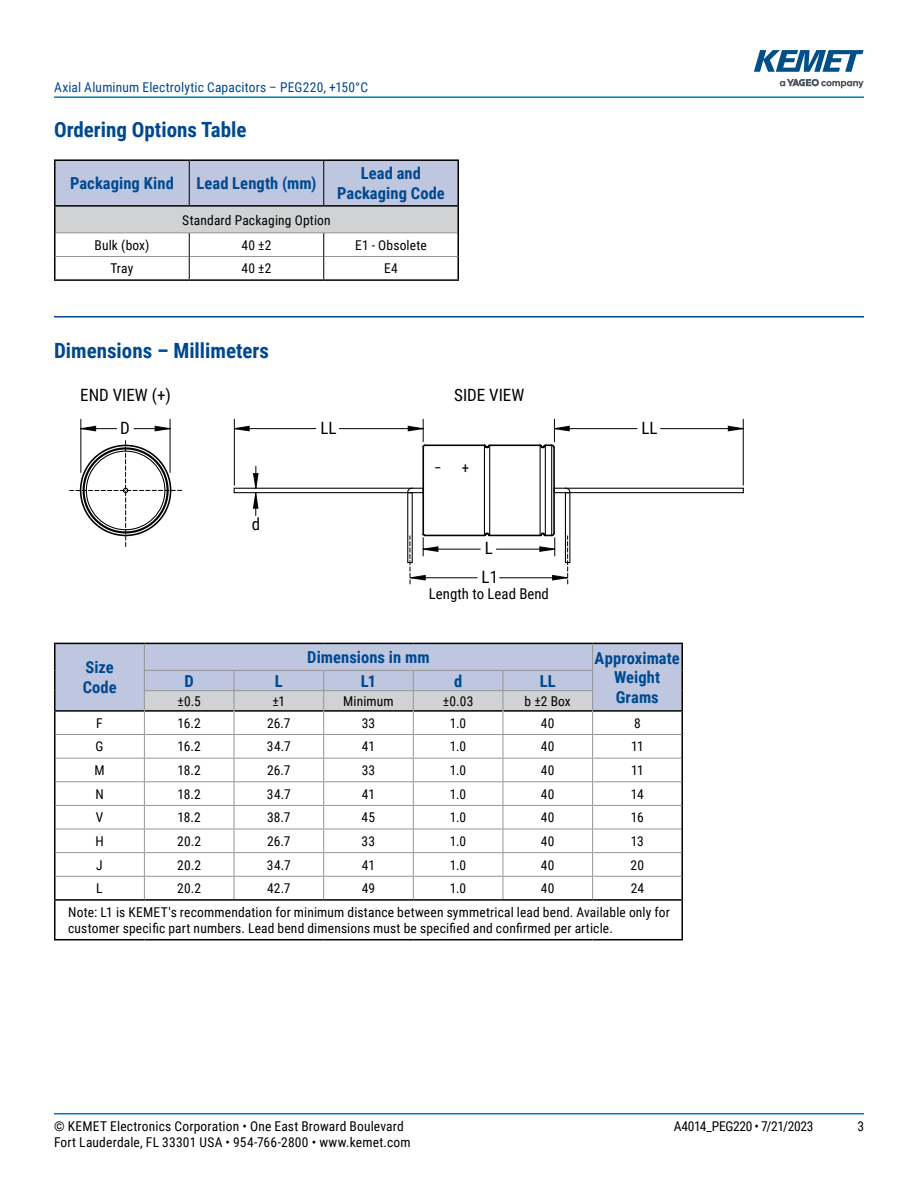
<style>
.page{position:relative;width:918px;height:1188px;background:#fff}
.page>*{position:absolute;margin:0;border:0;box-sizing:border-box;transform-origin:0 0}
.t1{font:700 21px "Roboto Condensed";color:#004990}
.t2{font:16.95px/28.7px "Roboto Condensed";color:#000}
.t3{font:700 16.5px/19.8px "Roboto Condensed";letter-spacing:.005em;color:#004990;text-align:center}
.t4{font:14.85px "Roboto Condensed";color:#000}
.t5{font:13.5px/16.2px "Roboto Condensed";letter-spacing:.015em;color:#000}
.t6{font:13.5px "Roboto Condensed";letter-spacing:.01em;color:#004990}
.t7{font:13.5px "Roboto Condensed";letter-spacing:-.02em;color:#000}
</style>
<div class="page">
<hr style="left:54px;top:1113px;width:810px;height:2px;background:#007cc2">
<hr style="left:54px;top:96px;width:810px;height:2px;background:#007cc2">
<svg style="left:780px;top:79px;width:84px;height:9px"></svg>
<svg style="left:754px;top:50px;width:110px;height:22px"></svg>
<hr style="left:54px;top:316px;width:810px;height:2px;background:#004990">
<hr style="left:54px;top:205px;width:135px;height:2px;background:#000">
<hr style="left:54px;top:159px;width:135px;height:2px;background:#000">
<hr style="left:54px;top:161px;width:2px;height:44px;background:#000">
<hr style="left:189px;top:159px;width:135px;height:2px;background:#000">
<hr style="left:324px;top:159px;width:135px;height:2px;background:#000">
<hr style="left:54px;top:207px;width:2px;height:26px;background:#000">
<hr style="left:54px;top:233px;width:2px;height:23px;background:#000">
<hr style="left:54px;top:256px;width:2px;height:23px;background:#000">
<svg style="left:55px;top:160px;width:404px;height:119px"></svg>
<hr style="left:54px;top:279px;width:135px;height:2px;background:#000">
<hr style="left:189px;top:279px;width:135px;height:2px;background:#000">
<hr style="left:324px;top:279px;width:135px;height:2px;background:#000">
<svg style="left:69px;top:439px;width:113px;height:108px"></svg>
<svg style="left:234px;top:419px;width:510px;height:165px"></svg>
<hr style="left:81px;top:419px;width:1px;height:53px;background:#000">
<hr style="left:170px;top:419px;width:1px;height:53px;background:#000">
<svg style="left:80px;top:426px;width:91px;height:6px"></svg>
<hr style="left:490px;top:444px;width:50px;height:2px;background:#000">
<hr style="left:490px;top:535px;width:50px;height:1px;background:#000">
<hr style="left:553px;top:448px;width:2px;height:85px;background:#000">
<svg style="left:54px;top:643px;width:629px;height:256px"></svg>
<hr style="left:54px;top:899px;width:90px;height:2px;background:#000">
<hr style="left:144px;top:899px;width:90px;height:2px;background:#000">
<hr style="left:234px;top:899px;width:90px;height:2px;background:#000">
<hr style="left:324px;top:899px;width:89px;height:2px;background:#000">
<hr style="left:413px;top:899px;width:90px;height:2px;background:#000">
<hr style="left:503px;top:899px;width:90px;height:2px;background:#000">
<hr style="left:593px;top:899px;width:90px;height:2px;background:#000">
<hr style="left:54px;top:901px;width:2px;height:38px;background:#000">
<hr style="left:681px;top:901px;width:2px;height:38px;background:#000">
<hr style="left:54px;top:939px;width:90px;height:1px;background:#000">
<hr style="left:144px;top:939px;width:90px;height:1px;background:#000">
<hr style="left:234px;top:939px;width:90px;height:1px;background:#000">
<hr style="left:324px;top:939px;width:89px;height:1px;background:#000">
<hr style="left:413px;top:939px;width:90px;height:1px;background:#000">
<hr style="left:503px;top:939px;width:90px;height:1px;background:#000">
<hr style="left:593px;top:939px;width:90px;height:1px;background:#000">
<p class="t6" style="left:54px;top:82px;width:316px">Axial Aluminum Electrolytic Capacitors – PEG220, +150°C</p>
<h1 class="t1" style="left:54px;top:115px;width:194px">Ordering Options Table</h1>
<p class="t3" style="left:70px;top:173px;width:105px">Packaging Kind</p>
<p class="t3" style="left:197px;top:173px;width:121px">Lead Length (mm)</p>
<p class="t3" style="left:337px;top:163px;width:109px">Lead and<br>Packaging Code</p>
<p class="t5" style="left:182px;top:213px;width:150px">Standard Packaging Option</p>
<p class="t5" style="left:95px;top:238px;width:56px">Bulk (box)</p>
<p class="t5" style="left:241px;top:238px;width:32px">40 ±2</p>
<p class="t5" style="left:355px;top:238px;width:73px">E1 - Obsolete</p>
<p class="t5" style="left:111px;top:261px;width:24px">Tray</p>
<p class="t5" style="left:241px;top:261px;width:32px">40 ±2</p>
<p class="t5" style="left:384px;top:261px;width:15px">E4</p>
<h1 class="t1" style="left:54px;top:336px;width:217px">Dimensions – Millimeters</h1>
<p class="t2" style="left:80px;top:382px;width:92px">END VIEW (+)</p>
<p class="t2" style="left:454px;top:382px;width:72px">SIDE VIEW</p>
<p class="t2" style="left:120px;top:415px;width:11px">D</p>
<p class="t2" style="left:320px;top:415px;width:18px">LL</p>
<p class="t2" style="left:642px;top:415px;width:18px">LL</p>
<p class="t4" style="left:434px;top:457px;width:9px">−</p>
<p class="t4" style="left:462px;top:461px;width:9px">+</p>
<p class="t3" style="left:83px;top:657px;width:36px;text-align:left">Size<br>Code</p>
<p class="t2" style="left:252px;top:510px;width:10px">d</p>
<p class="t2" style="left:482px;top:535px;width:18px">L<br>L1</p>
<p class="t4" style="left:429px;top:587px;width:122px">Length to Lead Bend</p>
<p class="t3" style="left:307px;top:647px;width:124px">Dimensions in mm</p>
<p class="t3" style="left:595px;top:647px;width:87px">Approximate<br>Weight<br>Grams</p>
<p class="t3" style="left:185px;top:672px;width:11px">D</p>
<p class="t3" style="left:275px;top:670px;width:9px">L</p>
<p class="t3" style="left:361px;top:670px;width:17px">L1</p>
<p class="t3" style="left:454px;top:670px;width:10px">d</p>
<p class="t3" style="left:540px;top:670px;width:17px">LL</p>
<p class="t5" style="left:177px;top:694px;width:25px">±0.5</p>
<p class="t5" style="left:273px;top:694px;width:14px">±1</p>
<p class="t5" style="left:343px;top:694px;width:52px">Minimum</p>
<p class="t5" style="left:443px;top:694px;width:32px">±0.03</p>
<p class="t5" style="left:525px;top:694px;width:48px">b ±2 Box</p>
<p class="t5" style="left:96px;top:716px;width:8px">F</p>
<p class="t5" style="left:178px;top:716px;width:25px">16.2</p>
<p class="t5" style="left:267px;top:716px;width:25px">26.7</p>
<p class="t5" style="left:362px;top:716px;width:15px">33</p>
<p class="t5" style="left:450px;top:716px;width:18px">1.0</p>
<p class="t5" style="left:541px;top:716px;width:15px">40</p>
<p class="t5" style="left:634px;top:716px;width:8px">8</p>
<p class="t5" style="left:96px;top:739px;width:9px">G</p>
<p class="t5" style="left:178px;top:739px;width:25px">16.2</p>
<p class="t5" style="left:267px;top:739px;width:25px">34.7</p>
<p class="t5" style="left:362px;top:739px;width:15px">41</p>
<p class="t5" style="left:450px;top:739px;width:18px">1.0</p>
<p class="t5" style="left:541px;top:739px;width:15px">40</p>
<p class="t5" style="left:631px;top:739px;width:14px">11</p>
<p class="t5" style="left:94px;top:763px;width:12px">M</p>
<p class="t5" style="left:178px;top:763px;width:25px">18.2</p>
<p class="t5" style="left:267px;top:763px;width:25px">26.7</p>
<p class="t5" style="left:362px;top:763px;width:15px">33</p>
<p class="t5" style="left:450px;top:763px;width:18px">1.0</p>
<p class="t5" style="left:541px;top:763px;width:15px">40</p>
<p class="t5" style="left:631px;top:763px;width:14px">11</p>
<p class="t5" style="left:95px;top:787px;width:10px">N</p>
<p class="t5" style="left:178px;top:787px;width:25px">18.2</p>
<p class="t5" style="left:267px;top:787px;width:25px">34.7</p>
<p class="t5" style="left:362px;top:787px;width:15px">41</p>
<p class="t5" style="left:450px;top:787px;width:18px">1.0</p>
<p class="t5" style="left:541px;top:787px;width:15px">40</p>
<p class="t5" style="left:631px;top:787px;width:14px">14</p>
<p class="t5" style="left:96px;top:810px;width:9px">V</p>
<p class="t5" style="left:178px;top:810px;width:25px">18.2</p>
<p class="t5" style="left:267px;top:810px;width:25px">38.7</p>
<p class="t5" style="left:362px;top:810px;width:15px">45</p>
<p class="t5" style="left:450px;top:810px;width:18px">1.0</p>
<p class="t5" style="left:541px;top:810px;width:15px">40</p>
<p class="t5" style="left:631px;top:810px;width:14px">16</p>
<p class="t5" style="left:95px;top:834px;width:10px">H</p>
<p class="t5" style="left:177px;top:834px;width:25px">20.2</p>
<p class="t5" style="left:267px;top:834px;width:25px">26.7</p>
<p class="t5" style="left:362px;top:834px;width:15px">33</p>
<p class="t5" style="left:450px;top:834px;width:18px">1.0</p>
<p class="t5" style="left:541px;top:834px;width:15px">40</p>
<p class="t5" style="left:631px;top:834px;width:14px">13</p>
<p class="t5" style="left:96px;top:858px;width:8px">J</p>
<p class="t5" style="left:177px;top:858px;width:25px">20.2</p>
<p class="t5" style="left:267px;top:858px;width:25px">34.7</p>
<p class="t5" style="left:362px;top:858px;width:15px">41</p>
<p class="t5" style="left:450px;top:858px;width:18px">1.0</p>
<p class="t5" style="left:541px;top:858px;width:15px">40</p>
<p class="t5" style="left:631px;top:858px;width:15px">20</p>
<p class="t5" style="left:96px;top:881px;width:8px">L</p>
<p class="t5" style="left:177px;top:881px;width:25px">20.2</p>
<p class="t5" style="left:267px;top:881px;width:25px">42.7</p>
<p class="t5" style="left:362px;top:881px;width:15px">49</p>
<p class="t5" style="left:450px;top:881px;width:18px">1.0</p>
<p class="t5" style="left:541px;top:881px;width:15px">40</p>
<p class="t5" style="left:68px;top:877px;width:603px;line-height:23.7px;text-indent:562px">24<br>Note: L1 is KEMET's recommendation for minimum distance between symmetrical lead bend. Available only for</p>
<p class="t5" style="left:68px;top:920px;width:546px">customer speci昀椀c part numbers. Lead bend dimensions must be speci昀椀ed and con昀椀rmed per article.</p>
<p class="t5" style="left:54px;top:1119px;width:358px">© KEMET Electronics Corporation • One East Broward Boulevard<br>Fort Lauderdale, FL 33301 USA • 954-766-2800 • www.kemet.com</p>
<p class="t7" style="left:674px;top:1120px;width:141px">A4014_PEG220 • 7/21/2023</p>
<p class="t5" style="left:857px;top:1119px;width:8px">3</p>
</div>
